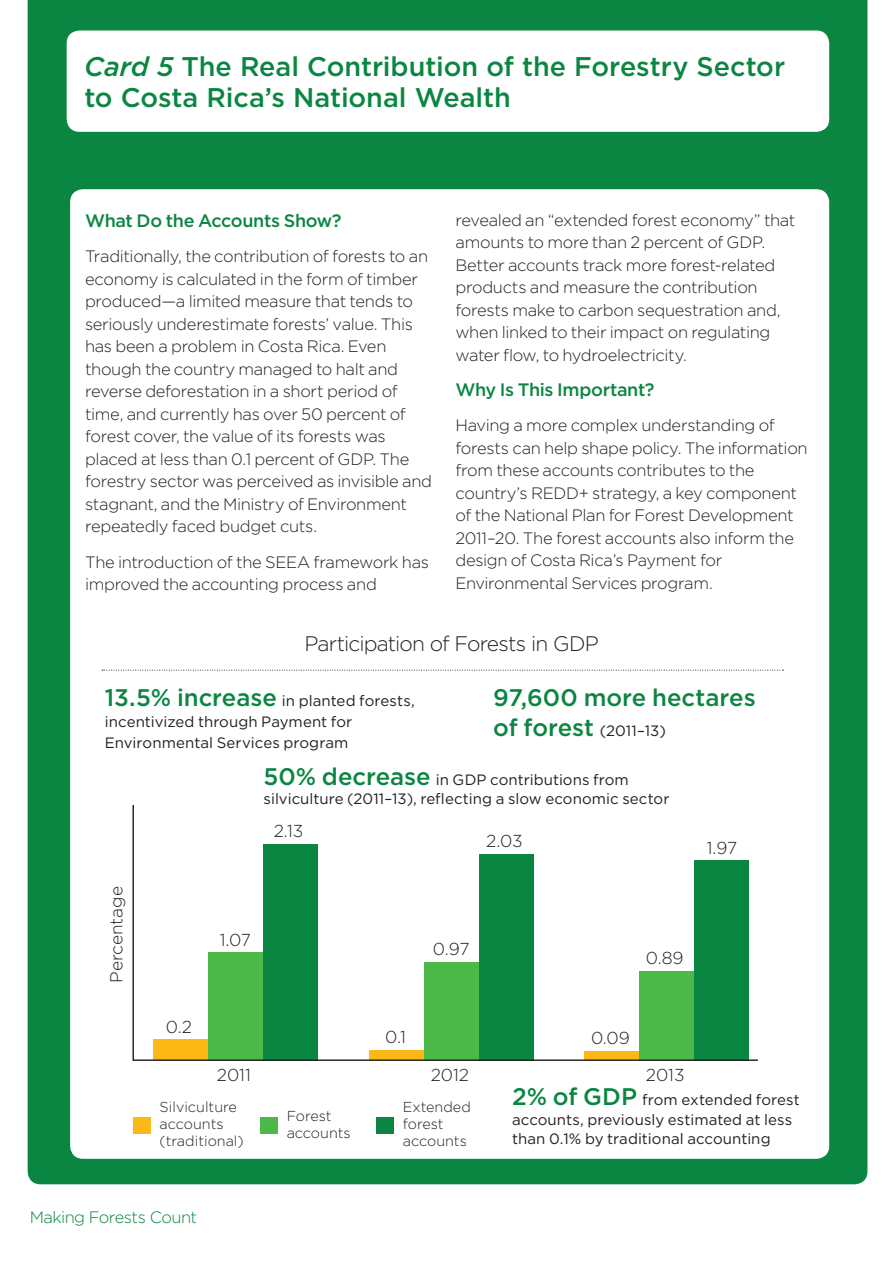
<style>
.page{position:relative;width:893px;height:1263px;background:#fff}
.page>*{position:absolute;margin:0;border:0;box-sizing:border-box;transform-origin:0 0}
.WAVES-H2{font:500 27px/31.5px "Gotham";color:#0b8642}
.WAVES-Body-11pt{font:500 24px "Gotham";color:#0b8642}
.WAVES-H0{font:300 21px "Gotham";letter-spacing:-.045em;color:#231f20}
.WAVES-Body-11pt-2{font:500 18px "Gotham";letter-spacing:-.02em;color:#0b8642}
.t1{font:300 17.25px "Gotham";color:#231f20}
.WAVES-Body-11pt-3{font:300 16.5px/22.5px "Gotham";letter-spacing:-.02em;color:#231f20}
.WAVES-Folio2{font:300 16.5px "Gotham";letter-spacing:-.035em;color:#0b8642}
.WAVES-Body-11pt-4{font:15px/19.5px "Gotham";color:#231f20}
.t2{font:300 14.4px/17.2px "Gotham";color:#231f20}
.s1{font-style:italic}
.s2{font-weight:500;font-size:24px;color:#0b8642}
</style>
<div class="page">
<div style="left:28px;top:0;width:839px;height:1184px;background:#0b8642"></div>
<div style="left:70px;top:189px;width:759px;height:970px;background:#fff;border-radius:13px"></div>
<div style="left:67px;top:31px;width:762px;height:101px;background:#fff;border-radius:13px"></div>
<hr style="left:132px;top:805px;width:2px;height:256px;background:#231f20">
<div style="left:263px;top:844px;width:55px;height:217px;background:#0b8642"></div>
<div style="left:208px;top:952px;width:55px;height:108px;background:#4cb848"></div>
<div style="left:153px;top:1040px;width:55px;height:20px;background:#fcb814"></div>
<div style="left:479px;top:854px;width:55px;height:206px;background:#0b8642"></div>
<div style="left:424px;top:962px;width:55px;height:98px;background:#4cb848"></div>
<div style="left:369px;top:1050px;width:55px;height:10px;background:#fcb814"></div>
<div style="left:694px;top:860px;width:55px;height:200px;background:#0b8642"></div>
<div style="left:639px;top:971px;width:55px;height:89px;background:#4cb848"></div>
<div style="left:584px;top:1051px;width:55px;height:9px;background:#fcb814"></div>
<hr style="left:133px;top:1059px;width:625px;height:2px;background:#231f20">
<div style="left:133px;top:1117px;width:18px;height:16px;background:#fcb814"></div>
<div style="left:260px;top:1117px;width:18px;height:16px;background:#4cb848"></div>
<div style="left:376px;top:1117px;width:18px;height:16px;background:#0b8642"></div>
<svg style="left:102px;top:670px;width:681px;height:1px"></svg>
<p class="WAVES-H2" style="left:84px;top:50px;width:702px"><span class="s1">Card 5</span> The Real Contribution of the Forestry Sector to Costa Rica’s National Wealth</p>
<p class="WAVES-Body-11pt-2" style="left:85px;top:209px;width:258px">What Do the Accounts Show?</p>
<p class="WAVES-Body-11pt-3" style="left:85px;top:245px;width:349px">Traditionally, the contribution of forests to an economy is calculated in the form of timber produced—a limited measure that tends to seriously underestimate forests’ value. This has been a problem in Costa Rica. Even though the country managed to halt and reverse deforestation in a short period of time, and currently has over 50 percent of forest cover, the value of its forests was placed at less than 0.1 percent of GDP. The forestry sector was perceived as invisible and stagnant, and the Ministry of Environment repeatedly faced budget cuts.</p>
<p class="WAVES-Body-11pt-3" style="left:85px;top:550px;width:345px">The introduction of the SEEA framework has improved the accounting process and</p>
<p class="WAVES-Body-11pt-3" style="left:455px;top:208px;width:341px">revealed an “extended forest economy” that amounts to more than 2 percent of GDP.<br>Better accounts track more forest-related products and measure the contribution forests make to carbon sequestration and, when linked to their impact on regulating water flow, to hydroelectricity.</p>
<p class="WAVES-Body-11pt-2" style="left:455px;top:378px;width:201px">Why Is This Important?</p>
<p class="WAVES-Body-11pt-3" style="left:455px;top:414px;width:354px">Having a more complex understanding of forests can help shape policy. The information from these accounts contributes to the country’s REDD+ strategy, a key component of the National Plan for Forest Development 2011–20. The forest accounts also inform the design of Costa Rica’s Payment for Environmental Services program.</p>
<p class="WAVES-H0" style="left:304px;top:631px;width:296px">Participation of Forests in GDP</p>
<p class="WAVES-Body-11pt" style="left:493px;top:681px;width:264px">97,600 more hectares</p>
<p class="WAVES-Body-11pt-4" style="left:493px;top:720px;width:174px"><span class="s2">of forest</span> (2011–13)</p>
<p class="WAVES-Body-11pt-4" style="left:105px;top:689px;width:311px;line-height:21px"><span class="s2">13.5% increase</span> in planted forests, incentivized through Payment for<br>Environmental Services program</p>
<p class="WAVES-Body-11pt-4" style="left:264px;top:769px;width:407px"><span class="s2">50% decrease</span> in GDP contributions from silviculture (2011–13), reflecting a slow economic sector</p>
<p class="t1" style="left:105px;top:983px;width:98px;rotate:-90deg">Percentage</p>
<p class="t1" style="left:274px;top:820px;width:31px">2.13</p>
<p class="t1" style="left:486px;top:830px;width:38px">2.03</p>
<p class="t1" style="left:707px;top:837px;width:32px">1.97</p>
<p class="t1" style="left:166px;top:1015px;width:28px">0.2</p>
<p class="t1" style="left:220px;top:929px;width:33px">1.07</p>
<p class="t1" style="left:433px;top:938px;width:38px">0.97</p>
<p class="t1" style="left:646px;top:947px;width:39px">0.89</p>
<p class="t1" style="left:385px;top:1026px;width:22px">0.1</p>
<p class="t1" style="left:591px;top:1027px;width:40px">0.09</p>
<p class="t1" style="left:217px;top:1064px;width:35px">2011</p>
<p class="t1" style="left:431px;top:1064px;width:40px">2012</p>
<p class="t1" style="left:646px;top:1064px;width:40px">2013</p>
<p class="t2" style="left:160px;top:1098px;width:86px">Silviculture accounts (traditional)</p>
<p class="t2" style="left:287px;top:1107px;width:66px">Forest accounts</p>
<p class="t2" style="left:403px;top:1097px;width:70px">Extended forest accounts</p>
<p class="WAVES-Body-11pt-4" style="left:512px;top:1090px;width:289px"><span class="s2">2% of GDP</span> from extended forest accounts, previously estimated at less than 0.1% by traditional accounting</p>
<p class="WAVES-Folio2" style="left:30px;top:1207px;width:169px">Making Forests Count</p>
</div>
